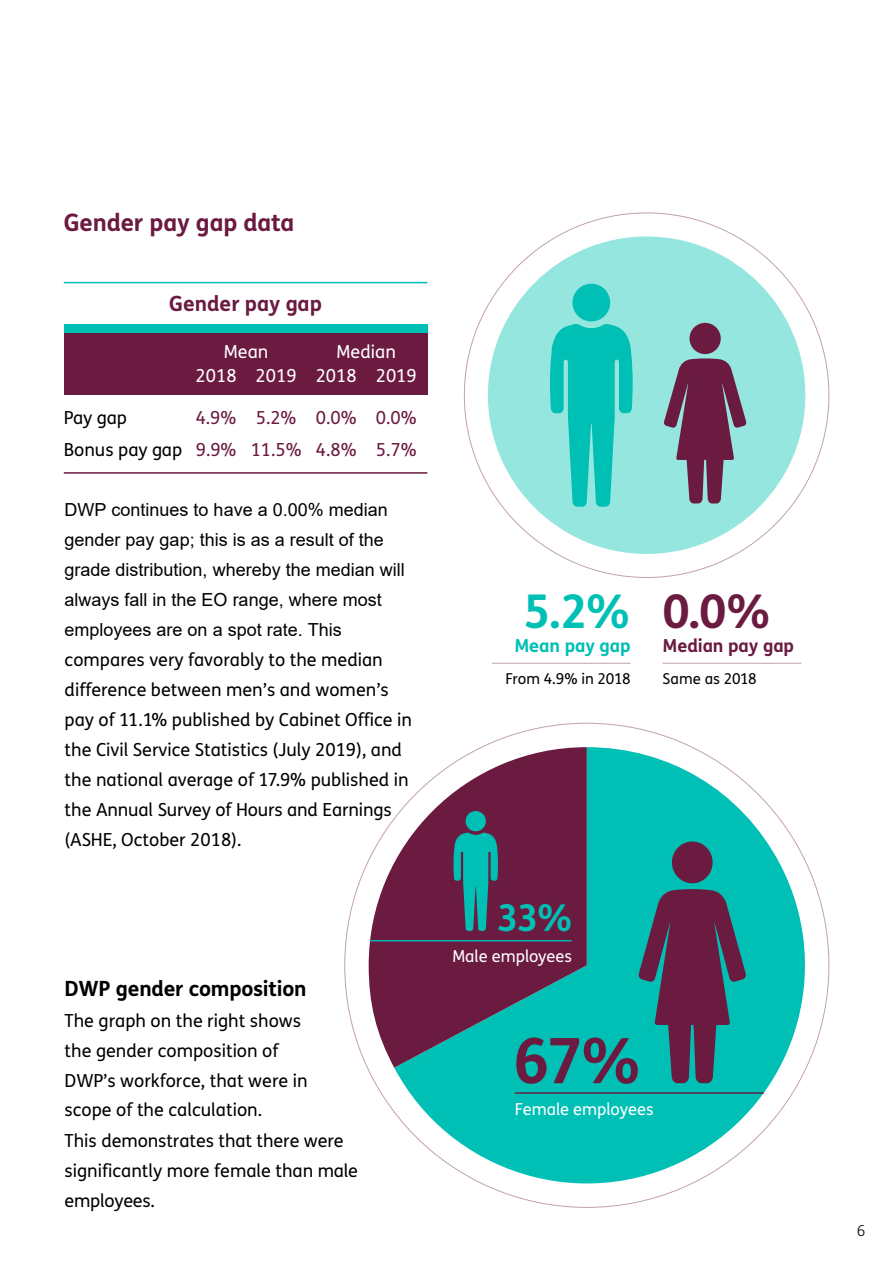
<style>
.page{position:relative;width:893px;height:1263px;background:#fff}
.page>*{position:absolute;margin:0;border:0;box-sizing:border-box;transform-origin:0 0}
.t1{font:700 62.7px "FS Me";color:#6b1a40}
.t2{font:700 46.5px "FS Me";color:#00bfb5}
.t3{font:700 46.5px "FS Me";color:#6b1a40}
.t4{font:700 37.05px "FS Me";color:#00bfb5}
.t5{font:700 24px "FS Me";letter-spacing:-.01em;color:#6b1a40}
.t6{font:700 21px "FS Me";letter-spacing:-.01em;color:#000}
.t7{font:700 21px "FS Me";color:#6b1a40}
.t8{font:18px/30px "FS Me";color:#000}
.t9{font:18px/30px "Arial";color:#000}
.t10{font:18px/32.5px "FS Me";color:#6b1a40;text-align:right}
.t11{font:18px "FS Me";color:#fff}
.t12{font:700 18px "FS Me";letter-spacing:-.005em;color:#6b1a40}
.t13{font:700 18px "FS Me";letter-spacing:-.005em;color:#00bfb5}
.t14{font:16.5px "FS Me";letter-spacing:-.005em;color:#fff}
.t15{font:15px "FS Me";letter-spacing:-.01em;color:#000}
.t16{font:300 15px "FS Me";color:#000}
.s1{color:#000}
</style>
<div class="page">
<svg style="left:394px;top:747px;width:436px;height:461px;fill:#00bfb5"></svg>
<svg style="left:369px;top:747px;width:218px;height:321px;fill:#6b1a40"></svg>
<div style="left:466px;top:811px;width:20px;height:20px;background:#00bfb5;border-radius:50%"></div>
<svg style="left:453px;top:832px;width:45px;height:99px;background:#26838b"></svg>
<div style="left:672px;top:841px;width:41px;height:42px;background:#6b1a40;border-radius:50%"></div>
<svg style="left:638px;top:889px;width:108px;height:194px;background:#405b6e"></svg>
<hr style="left:370px;top:940px;width:202px;height:1px;background:#00bfb5">
<hr style="left:515px;top:1092px;width:249px;height:2px;background:#6b1a40">
<hr style="left:64px;top:282px;width:363px;height:1px;background:#00bdb5">
<hr style="left:64px;top:472px;width:363px;height:2px;background:#6b1a40">
<div style="left:64px;top:324px;width:363px;height:10px;background:#00bfb5"></div>
<div style="left:64px;top:334px;width:363px;height:61px;background:#6b1a40"></div>
<hr style="left:492px;top:663px;width:139px;height:1px;background:#c2a1b0">
<hr style="left:663px;top:663px;width:138px;height:1px;background:#c2a1b0">
<div style="left:488px;top:236px;width:317px;height:318px;background:#96e6e0;border-radius:50%"></div>
<div style="left:572px;top:284px;width:38px;height:37px;background:#00bfb5;border-radius:50%"></div>
<svg style="left:550px;top:324px;width:83px;height:183px"></svg>
<div style="left:689px;top:323px;width:32px;height:31px;background:#6b1a40;border-radius:50%"></div>
<svg style="left:664px;top:358px;width:83px;height:145px"></svg>
<h3 class="t5" style="left:64px;top:204px;width:232px">Gender pay gap data</h3>
<p class="t7" style="left:169px;top:288px;width:154px">Gender pay gap</p>
<p class="t11" style="left:224px;top:340px;width:46px">Mean</p>
<p class="t11" style="left:337px;top:340px;width:61px">Median</p>
<p class="t11" style="left:196px;top:363px;width:223px">2018 2019 2018 2019</p>
<p class="t10" style="left:64px;top:401px;width:354px">4.9% 5.2% 0.0% 0.0%<br><span class="s1">Bonus pay gap</span> 9.9% 11.5% 4.8% 5.7%</p>
<p class="t8" style="left:64px;top:402px;width:65px">Pay gap</p>
<p class="t9" style="left:65px;top:494px;width:342px">DWP continues to have a 0.00% median gender pay gap; this is as a result of the grade distribution, whereby the median will always fall in the EO range, where most employees are on a spot rate. This</p>
<p class="t8" style="left:65px;top:644px;width:349px">compares very favorably to the median difference between men’s and women’s pay of 11.1% published by Cabinet Office in the Civil Service Statistics (July 2019), and the national average of 17.9% published in the Annual Survey of Hours and Earnings (ASHE, October 2018).</p>
<p class="t6" style="left:65px;top:972px;width:244px">DWP gender composition</p>
<p class="t8" style="left:65px;top:1005px;width:245px">The graph on the right shows the gender composition of<br>DWP’s workforce, that were in scope of the calculation.</p>
<p class="t8" style="left:65px;top:1125px;width:295px">This demonstrates that there were significantly more female than male employees.</p>
<h2 class="t2" style="left:523px;top:575px;width:109px">5.2%</h2>
<p class="t13" style="left:514px;top:632px;width:118px">Mean pay gap</p>
<p class="t15" style="left:506px;top:668px;width:127px">From 4.9% in 2018</p>
<h2 class="t3" style="left:663px;top:575px;width:110px">0.0%</h2>
<p class="t12" style="left:663px;top:632px;width:133px">Median pay gap</p>
<p class="t15" style="left:663px;top:668px;width:96px">Same as 2018</p>
<h3 class="t4" style="left:497px;top:889px;width:77px">33%</h3>
<p class="t14" style="left:452px;top:945px;width:121px">Male employees</p>
<h1 class="t1" style="left:513px;top:1012px;width:130px">67%</h1>
<p class="t14" style="left:515px;top:1098px;width:140px">Female employees</p>
<p class="t16" style="left:857px;top:1220px;width:10px">6</p>
</div>
